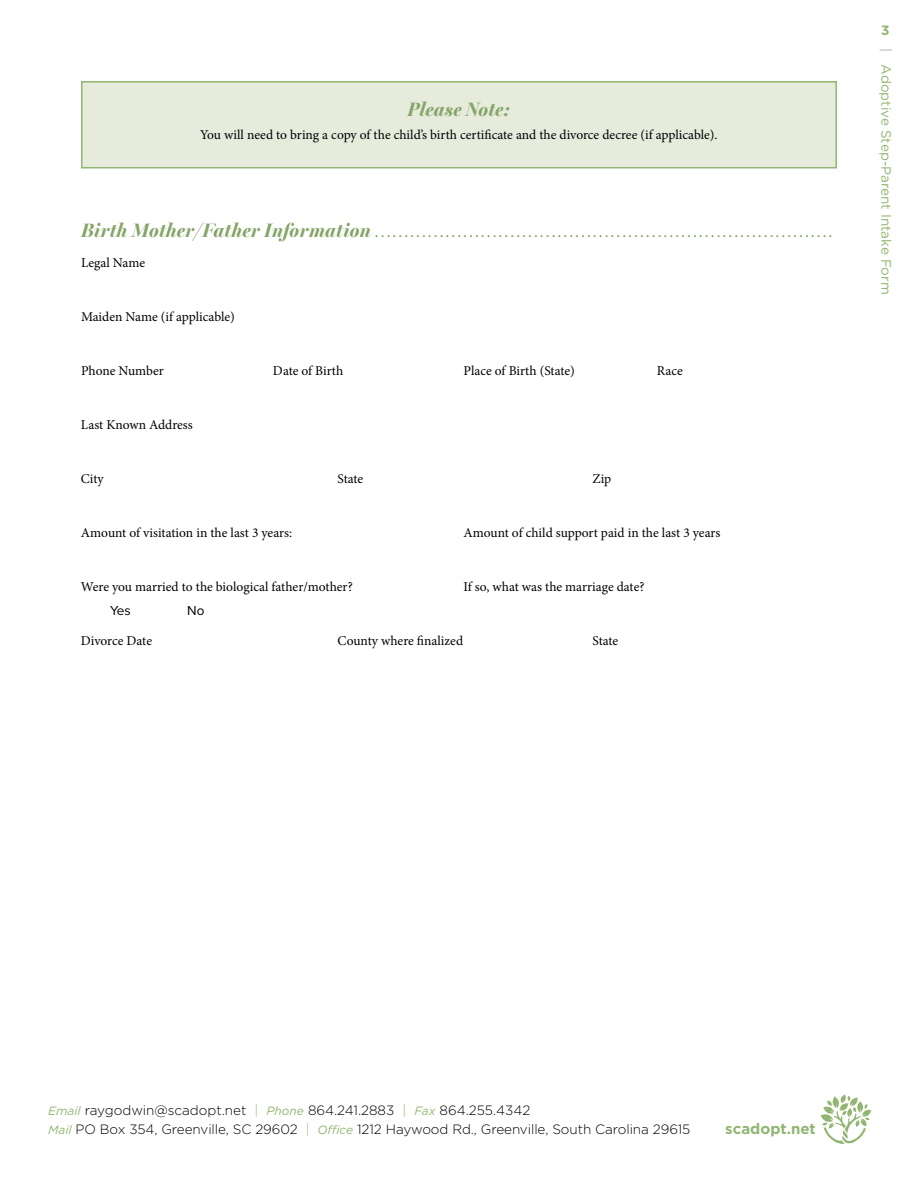
<style>
.page{position:relative;width:918px;height:1188px;background:#fff}
.page>*{position:absolute;margin:0;border:0;box-sizing:border-box;transform-origin:0 0}
.t1{font:italic 700 19.5px "Miller Banner";letter-spacing:.01em;color:#85a568}
.t2{font:700 15px "Gotham";color:#92b572}
.t3{font:13.5px "Minion Pro";letter-spacing:-.005em;color:#000}
.t4{font:300 13.5px/18.9px "Gotham";letter-spacing:-.005em;color:#000}
.t5{font:13.5px "Gotham";color:#92b572}
.t6{font:13.5px "Proxima Nova";color:#000}
.t7{font:700 13.5px "Gotham";color:#92b572}
.t8{font:italic 700 12px "Miller Banner";color:#85a568}
.s1{font-size:19.5px}
.s2{color:#afb2b3}
.s3{font-weight:400;font-style:italic;font-size:12px;color:#92b572}
.s4{color:#92b572}
</style>
<div class="page">
<div style="left:82px;top:82px;width:754px;height:86px;background:#e6ebdc"></div>
<div style="left:81px;top:81px;width:756px;height:87px;border:2px solid #92b572"></div>
<svg style="left:821px;top:1095px;width:50px;height:49px"></svg>
<h1 class="t1" style="left:408px;top:98px;width:104px">Please Note:</h1>
<p class="t3" style="left:200px;top:126px;width:519px">You will need to bring a copy of the child’s birth certificate and the divorce decree (if applicable).</p>
<p class="t8" style="left:81px;top:226px;width:753px"><span class="s1">Birth Mother/Father Information</span> . . . . . . . . . . . . . . . . . . . . . . . . . . . . . . . . . . . . . . . . . . . . . . . . . . . . . . . . . . . . . . . . . . . . . . . . . . . . . .</p>
<p class="t3" style="left:81px;top:253px;width:66px">Legal Name</p>
<p class="t3" style="left:81px;top:307px;width:155px">Maiden Name (if applicable)</p>
<p class="t3" style="left:81px;top:361px;width:84px">Phone Number</p>
<p class="t3" style="left:273px;top:361px;width:72px">Date of Birth</p>
<p class="t3" style="left:463px;top:361px;width:113px">Place of Birth (State)</p>
<p class="t3" style="left:657px;top:361px;width:28px">Race</p>
<p class="t3" style="left:81px;top:415px;width:113px">Last Known Address</p>
<p class="t3" style="left:81px;top:469px;width:24px">City</p>
<p class="t3" style="left:337px;top:469px;width:27px">State</p>
<p class="t3" style="left:593px;top:469px;width:20px">Zip</p>
<p class="t3" style="left:81px;top:523px;width:213px">Amount of visitation in the last 3 years:</p>
<p class="t3" style="left:463px;top:523px;width:259px">Amount of child support paid in the last 3 years</p>
<p class="t3" style="left:81px;top:577px;width:273px">Were you married to the biological father/mother?</p>
<p class="t3" style="left:463px;top:577px;width:183px">If so, what was the marriage date?</p>
<p class="t6" style="left:110px;top:600px;width:22px">Yes</p>
<p class="t6" style="left:187px;top:600px;width:19px">No</p>
<p class="t3" style="left:81px;top:631px;width:73px">Divorce Date</p>
<p class="t3" style="left:337px;top:631px;width:127px">County where finalized</p>
<p class="t3" style="left:592px;top:631px;width:27px">State</p>
<p class="t7" style="left:881px;top:21px;width:10px">3</p>
<p class="t5" style="left:895px;top:48px;width:248px;rotate:90deg"><span class="s2">|</span> Adoptive Step-Parent Intake Form</p>
<p class="t4" style="left:48px;top:1101px;width:644px"><span class="s3">Email</span> raygodwin@scadopt.net <span class="s4">|</span> <span class="s3">Phone</span> 864.241.2883 <span class="s4">|</span> <span class="s3">Fax</span> 864.255.4342<br><span class="s3">Mail</span> PO Box 354, Greenville, SC 29602 <span class="s4">|</span> <span class="s3">Office</span> 1212 Haywood Rd., Greenville, South Carolina 29615</p>
<p class="t2" style="left:725px;top:1119px;width:92px">scadopt.net</p>
</div>
